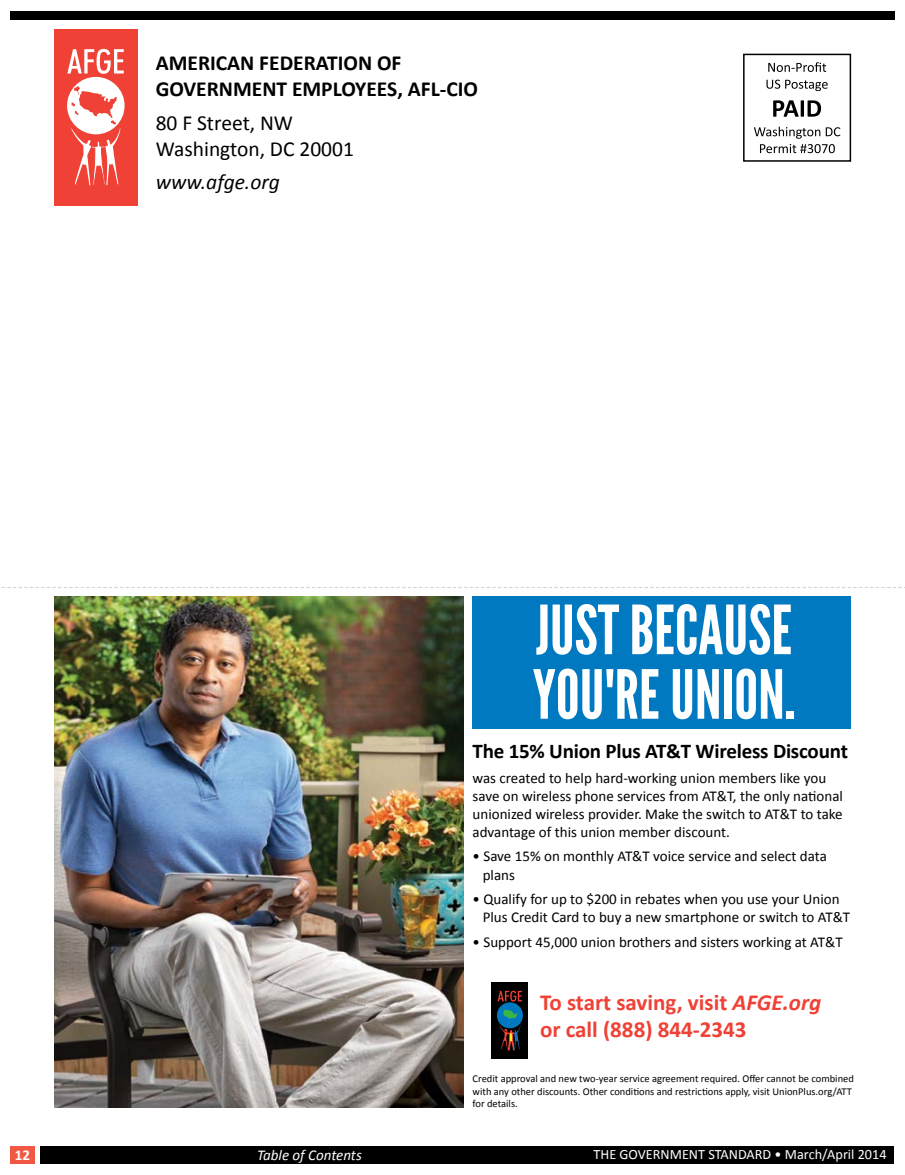
<style>
.page{position:relative;width:905px;height:1175px;background:#fff}
.page>*{position:absolute;margin:0;border:0;box-sizing:border-box;transform-origin:0 0}
.t1{font:67.5px/64.5px "League Gothic";color:#fff}
.t2{font:700 22.95px/27.6px "Calibri";color:#ef4135}
.t3{font:700 21.45px/25.8px "Calibri";color:#000}
.t4{font:21.45px/25.8px "Calibri";color:#000}
.t5{font:italic 21.45px "Calibri";color:#000}
.t6{font:700 21px "Calibri";letter-spacing:-.01em;color:#000}
.t7{font:15px/18px "Calibri";color:#000}
.t8{font:italic 15px "Calibri";color:#fff}
.t9{font:700 15px "Calibri";color:#fff}
.t10{font:14.25px "Calibri";color:#fff}
.t11{font:10.5px/12.6px "Calibri";color:#000}
.s1{font-style:italic}
</style>
<div class="page">
<div style="left:11px;top:12px;width:884px;height:8px;background:#000"></div>
<div style="left:40px;top:1146px;width:854px;height:17px;background:#000"></div>
<div style="left:10px;top:1146px;width:24px;height:17px;background:#f15843"></div>
<div style="left:54px;top:29px;width:84px;height:177px;background:#ef4135"></div>
<svg style="left:67px;top:49px;width:58px;height:137px"></svg>
<div style="left:743px;top:54px;width:108px;height:108px;border:2px solid #000"></div>
<svg style="left:766px;top:80px;width:61px;height:11px"></svg>
<svg style="left:768px;top:62px;width:58px;height:10px"></svg>
<svg style="left:773px;top:100px;width:48px;height:17px"></svg>
<svg style="left:754px;top:127px;width:86px;height:26px"></svg>
<svg style="left:1px;top:587px;width:901px;height:1px"></svg>
<div style="left:472px;top:596px;width:378px;height:133px;background:#0079c1"></div>
<img style="left:54px;top:596px;width:409px;height:511px">
<div style="left:492px;top:982px;width:36px;height:76px;background:#000"></div>
<svg style="left:497px;top:990px;width:25px;height:60px"></svg>
<h3 class="t3" style="left:156px;top:50px;width:324px">AMERICAN FEDERATION OF<br>GOVERNMENT EMPLOYEES, AFL-CIO</h3>
<h3 class="t4" style="left:156px;top:109px;width:200px">80 F Street, NW<br>Washington, DC 20001</h3>
<h3 class="t5" style="left:156px;top:168px;width:126px">www.afge.org</h3>
<p class="t9" style="left:15px;top:1144px;width:17px">12</p>
<p class="t8" style="left:257px;top:1144px;width:106px">Table of Contents</p>
<h1 class="t1" style="left:532px;top:598px;width:264px">JUST BECAUSE<br>YOU'RE UNION.</h1>
<h3 class="t6" style="left:472px;top:737px;width:377px">The 15% Union Plus AT&amp;T Wireless Discount</h3>
<p class="t7" style="left:472px;top:768px;width:372px">was created to help hard-working union members like you save on wireless phone services from AT&amp;T, the only national unionized wireless provider. Make the switch to AT&amp;T to take advantage of this union member discount.</p>
<p class="t7" style="left:482px;top:846px;width:345px;text-indent:-10px">• Save 15% on monthly AT&amp;T voice service and select data plans</p>
<p class="t7" style="left:482px;top:889px;width:369px;text-indent:-10px">• Qualify for up to $200 in rebates when you use your Union<br>Plus Credit Card to buy a new smartphone or switch to AT&amp;T</p>
<p class="t7" style="left:472px;top:932px;width:371px">• Support 45,000 union brothers and sisters working at AT&amp;T</p>
<h2 class="t2" style="left:540px;top:988px;width:283px">To start saving, visit <span class="s1">AFGE.org </span>or call (888) 844-2343</h2>
<p class="t11" style="left:472px;top:1071px;width:383px">Credit approval and new two-year service agreement required. Offer cannot be combined with any other discounts. Other conditions and restrictions apply, visit UnionPlus.org/ATT for details.</p>
<p class="t10" style="left:593px;top:1145px;width:294px">THE GOVERNMENT STANDARD • March/April 2014</p>
</div>
